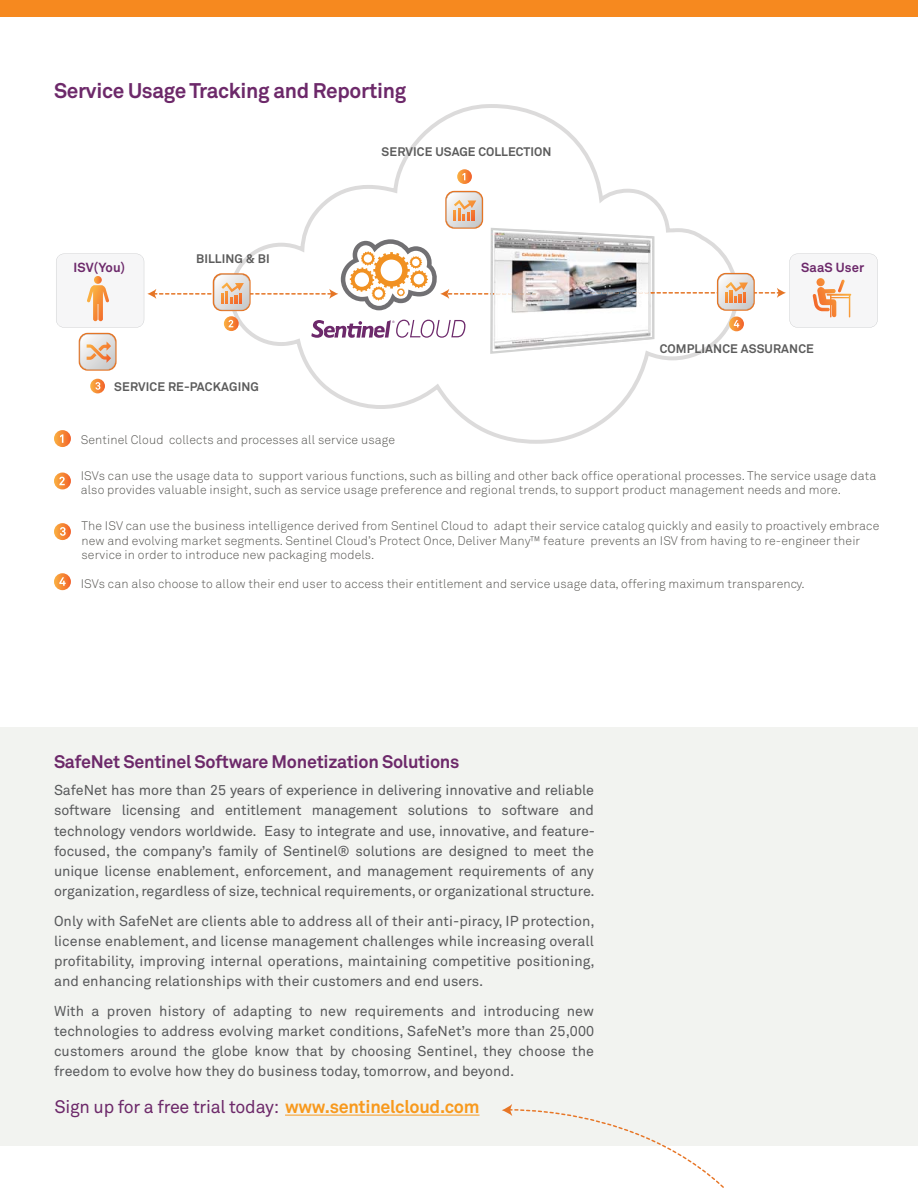
<style>
.page{position:relative;width:918px;height:1188px;background:#fff}
.page>*{position:absolute;margin:0;border:0;box-sizing:border-box;transform-origin:0 0}
.t1{font:700 21px "Akkurat";letter-spacing:-.015em;color:#6d296a}
.t2{font:18px "Akkurat";letter-spacing:-.015em;color:#6d296a}
.t3{font:700 18px "Akkurat";letter-spacing:-.015em;color:#6d296a}
.t4{font:14.25px/20.2px "Akkurat";color:#58595b;text-align:justify}
.t5{font:700 13.05px "Akkurat";letter-spacing:.01em;color:#6d296b}
.t6{font:300 12.3px/14.7px "Akkurat";letter-spacing:.01em;color:#575652}
.t7{font:700 12.3px "Akkurat";letter-spacing:.01em;color:#5c5c5c}
.s1{font-weight:700;color:#f8991d}
</style>
<div class="page">
<div style="left:0;top:0;width:918px;height:17px;background:#f6891f"></div>
<div style="left:1px;top:727px;width:917px;height:419px;background:#f2f3f0"></div>
<svg style="left:79px;top:333px;width:38px;height:38px"></svg>
<svg style="left:308px;top:104px;width:336px;height:340px"></svg>
<div style="left:445px;top:191px;width:38px;height:38px;background:#e57525;border-radius:9px"></div>
<svg style="left:90px;top:379px;width:15px;height:14px"></svg>
<svg style="left:95px;top:382px;width:5px;height:8px"></svg>
<svg style="left:457px;top:169px;width:15px;height:15px"></svg>
<svg style="left:462px;top:173px;width:3px;height:7px"></svg>
<svg style="left:54px;top:430px;width:17px;height:17px"></svg>
<svg style="left:60px;top:434px;width:3px;height:9px"></svg>
<svg style="left:54px;top:473px;width:17px;height:16px"></svg>
<svg style="left:59px;top:477px;width:6px;height:8px"></svg>
<svg style="left:54px;top:523px;width:17px;height:17px"></svg>
<svg style="left:60px;top:527px;width:6px;height:9px"></svg>
<svg style="left:54px;top:573px;width:17px;height:17px"></svg>
<svg style="left:59px;top:577px;width:7px;height:9px"></svg>
<svg style="left:56px;top:192px;width:822px;height:178px"></svg>
<img style="left:491px;top:230px;width:162px;height:119px">
<img style="left:590px;top:292px;width:63px;height:2px">
<img style="left:497px;top:234px;width:1px;height:109px">
<img style="left:633px;top:241px;width:1px;height:94px">
<hr style="left:285px;top:1115px;width:195px;height:1px;background:#f8991d">
<svg style="left:502px;top:1104px;width:222px;height:84px"></svg>
<h1 class="t1" style="left:54px;top:78px;width:354px">Service Usage Tracking and Reporting</h1>
<p class="t7" style="left:382px;top:144px;width:172px">SERVICE USAGE COLLECTION</p>
<p class="t7" style="left:196px;top:251px;width:75px">BILLING &amp; BI</p>
<p class="t5" style="left:73px;top:259px;width:53px">ISV(You)</p>
<p class="t5" style="left:801px;top:259px;width:65px">SaaS User</p>
<p class="t7" style="left:114px;top:379px;width:146px">SERVICE RE-PACKAGING</p>
<p class="t7" style="left:660px;top:341px;width:156px">COMPLIANCE ASSURANCE</p>
<p class="t6" style="left:81px;top:432px;width:316px">Sentinel Cloud collects and processes all service usage</p>
<p class="t6" style="left:81px;top:468px;width:797px">ISVs can use the usage data to support various functions, such as billing and other back office operational processes. The service usage data also provides valuable insight, such as service usage preference and regional trends, to support product management needs and more.</p>
<p class="t6" style="left:82px;top:518px;width:799px">The ISV can use the business intelligence derived from Sentinel Cloud to adapt their service catalog quickly and easily to proactively embrace new and evolving market segments. Sentinel Cloud’s Protect Once, Deliver Many™ feature prevents an ISV from having to re-engineer their service in order to introduce new packaging models.</p>
<p class="t6" style="left:81px;top:576px;width:726px">ISVs can also choose to allow their end user to access their entitlement and service usage data, offering maximum transparency.</p>
<p class="t3" style="left:54px;top:751px;width:407px">SafeNet Sentinel Software Monetization Solutions</p>
<p class="t4" style="left:54px;top:780px;width:543px">SafeNet has more than 25 years of experience in delivering innovative and reliable software licensing and entitlement management solutions to software and technology vendors worldwide. Easy to integrate and use, innovative, and feature&shy;focused, the company’s family of Sentinel® solutions are designed to meet the unique license enablement, enforcement, and management requirements of any organization, regardless of size, technical requirements, or organizational structure.</p>
<p class="t4" style="left:54px;top:910px;width:542px">Only with SafeNet are clients able to address all of their anti-piracy, IP protection, license enablement, and license management challenges while increasing overall profitability, improving internal operations, maintaining competitive positioning, and enhancing relationships with their customers and end users.</p>
<p class="t4" style="left:54px;top:1000px;width:542px">With a proven history of adapting to new requirements and introducing new technologies to address evolving market conditions, SafeNet’s more than 25,000 customers around the globe know that by choosing Sentinel, they choose the freedom to evolve how they do business today, tomorrow, and beyond.</p>
<p class="t2" style="left:55px;top:1095px;width:426px">Sign up for a free trial today: <span class="s1">www.sentinelcloud.com</span></p>
</div>
